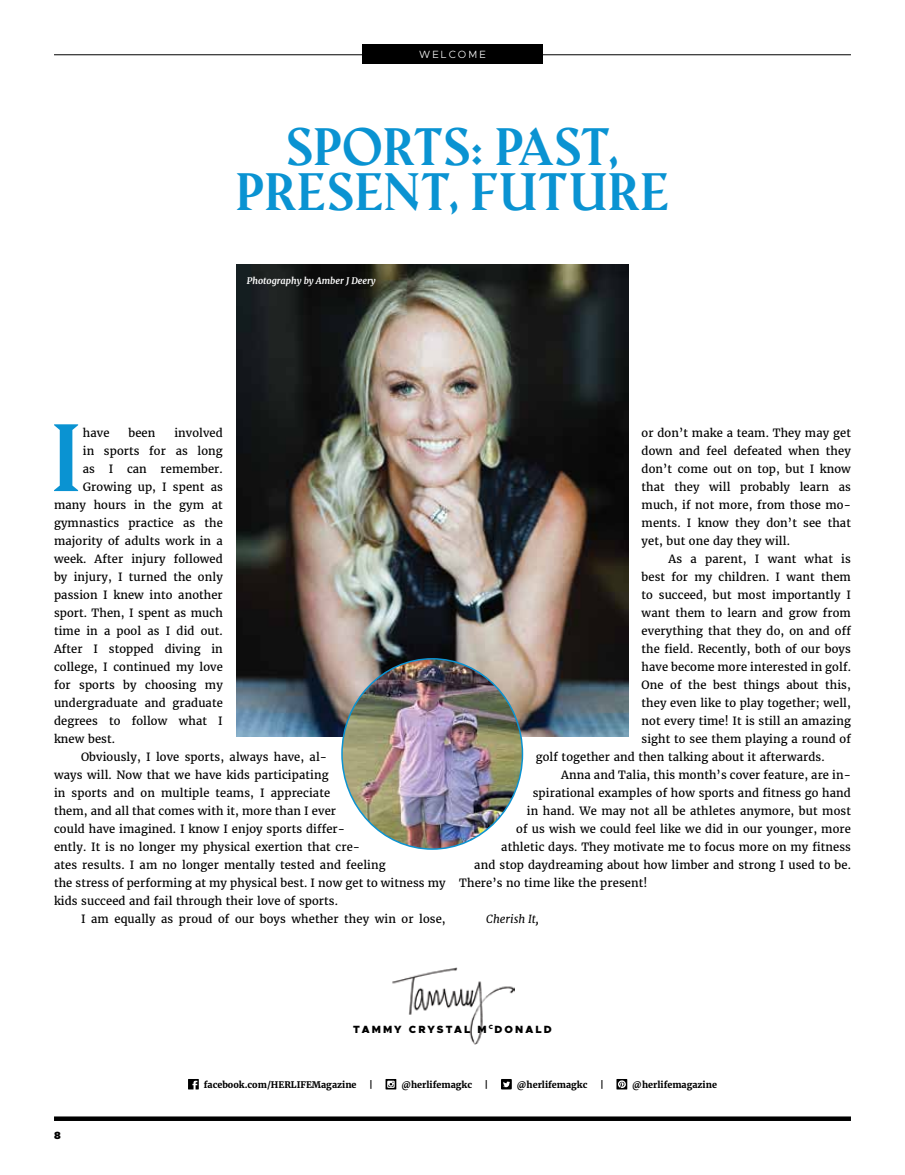
<style>
.page{position:relative;width:905px;height:1175px;background:#fff}
.page>*{position:absolute;margin:0;border:0;box-sizing:border-box;transform-origin:0 0}
.t1{font:700 87.75px "Amagro";color:#0a93d2}
.t2{font:700 48px/45px "Amagro";color:#0a93d2;text-align:center}
.t3{font:11.25px/18px "Merriweather";letter-spacing:.01em;color:#000;text-align:justify}
.t4{font:italic 11.25px "Merriweather";color:#000}
.t5{font:900 10.5px "Metropolis";letter-spacing:.2em;color:#000}
.t6{font:300 10.5px "Metropolis";letter-spacing:.2em;color:#fff}
.t7{font:700 9px "Merriweather";color:#000}
.t8{font:italic 700 9px "Merriweather";color:#fff}
</style>
<div class="page">
<hr style="left:54px;top:54px;width:796px;height:1px;background:#000">
<div style="left:362px;top:44px;width:180px;height:20px;background:#000"></div>
<img style="left:392px;top:967px;width:122px;height:77px">
<svg style="left:188px;top:1079px;width:11px;height:10px"></svg>
<svg style="left:385px;top:1079px;width:11px;height:10px"></svg>
<svg style="left:501px;top:1079px;width:11px;height:10px"></svg>
<svg style="left:616px;top:1079px;width:11px;height:10px"></svg>
<svg style="left:54px;top:1116px;width:796px;height:4px;fill:#000"></svg>
<img style="left:236px;top:265px;width:392px;height:471px">
<img style="left:342px;top:659px;width:180px;height:190px">
<p class="t6" style="left:419px;top:48px;width:68px">WELCOME</p>
<h2 class="t2" style="left:235px;top:125px;width:435px">SPORTS: PAST,<br>PRESENT, FUTURE</h2>
<p class="t8" style="left:247px;top:275px;width:130px">Photography by Amber J Deery</p>
<h1 class="t1" style="left:50px;top:403px;width:33px">I</h1>
<p class="t3" style="left:83px;top:424px;width:28px">have</p>
<p class="t3" style="left:128px;top:424px;width:28px">been</p>
<p class="t3" style="left:174px;top:424px;width:50px">involved</p>
<p class="t3" style="left:83px;top:442px;width:141px">in sports for as long</p>
<p class="t3" style="left:83px;top:460px;width:141px">as I can remember.</p>
<p class="t3" style="left:83px;top:478px;width:141px">Growing up, I spent as</p>
<p class="t3" style="left:54px;top:496px;width:170px">many hours in the gym at</p>
<p class="t3" style="left:54px;top:514px;width:170px">gymnastics practice as the</p>
<p class="t3" style="left:54px;top:532px;width:170px">majority of adults work in a</p>
<p class="t3" style="left:54px;top:550px;width:170px">week. After injury followed</p>
<p class="t3" style="left:54px;top:568px;width:170px">by injury, I turned the only</p>
<p class="t3" style="left:54px;top:586px;width:170px">passion I knew into another</p>
<p class="t3" style="left:54px;top:604px;width:170px">sport. Then, I spent as much</p>
<p class="t3" style="left:54px;top:622px;width:170px">time in a pool as I did out.</p>
<p class="t3" style="left:54px;top:640px;width:170px">After I stopped diving in</p>
<p class="t3" style="left:54px;top:658px;width:170px">college, I continued my love</p>
<p class="t3" style="left:54px;top:676px;width:170px">for sports by choosing my</p>
<p class="t3" style="left:54px;top:694px;width:170px">undergraduate and graduate</p>
<p class="t3" style="left:54px;top:712px;width:170px">degrees to follow what I</p>
<p class="t3" style="left:54px;top:730px;width:63px">knew best.</p>
<p class="t3" style="left:81px;top:748px;width:247px">Obviously, I love sports, always have, al-</p>
<p class="t3" style="left:54px;top:766px;width:276px">ways will. Now that we have kids participating</p>
<p class="t3" style="left:54px;top:784px;width:277px">in sports and on multiple teams, I appreciate</p>
<p class="t3" style="left:54px;top:802px;width:283px">them, and all that comes with it, more than I ever</p>
<p class="t3" style="left:54px;top:820px;width:292px">could have imagined. I know I enjoy sports differ-</p>
<p class="t3" style="left:54px;top:838px;width:307px">ently. It is no longer my physical exertion that cre-</p>
<p class="t3" style="left:54px;top:856px;width:333px">ates results. I am no longer mentally tested and feeling</p>
<p class="t3" style="left:54px;top:874px;width:393px">the stress of performing at my physical best. I now get to witness my</p>
<p class="t3" style="left:54px;top:892px;width:285px">kids succeed and fail through their love of sports.</p>
<p class="t3" style="left:81px;top:910px;width:366px">I am equally as proud of our boys whether they win or lose,</p>
<p class="t3" style="left:641px;top:424px;width:211px">or don’t make a team. They may get down and feel defeated when they don’t come out on top, but I know that they will probably learn as much, if not more, from those mo&shy;ments. I know they don’t see that yet, but one day they will.</p>
<p class="t3" style="left:668px;top:550px;width:184px">As a parent, I want what is</p>
<p class="t3" style="left:641px;top:568px;width:211px">best for my children. I want them</p>
<p class="t3" style="left:641px;top:586px;width:211px">to succeed, but most importantly I</p>
<p class="t3" style="left:641px;top:604px;width:211px">want them to learn and grow from</p>
<p class="t3" style="left:641px;top:622px;width:211px">everything that they do, on and off</p>
<p class="t3" style="left:641px;top:640px;width:211px">the field. Recently, both of our boys</p>
<p class="t3" style="left:641px;top:658px;width:211px">have become more interested in golf.</p>
<p class="t3" style="left:641px;top:676px;width:211px">One of the best things about this,</p>
<p class="t3" style="left:641px;top:694px;width:211px">they even like to play together; well,</p>
<p class="t3" style="left:641px;top:712px;width:211px">not every time! It is still an amazing</p>
<p class="t3" style="left:641px;top:730px;width:211px">sight to see them playing a round of</p>
<p class="t3" style="left:536px;top:748px;width:290px">golf together and then talking about it afterwards.</p>
<p class="t3" style="left:561px;top:766px;width:291px">Anna and Talia, this month’s cover feature, are in-</p>
<p class="t3" style="left:533px;top:784px;width:319px">spirational examples of how sports and fitness go hand</p>
<p class="t3" style="left:527px;top:802px;width:325px">in hand. We may not all be athletes anymore, but most</p>
<p class="t3" style="left:516px;top:820px;width:336px">of us wish we could feel like we did in our younger, more</p>
<p class="t3" style="left:501px;top:838px;width:351px">athletic days. They motivate me to focus more on my fitness</p>
<p class="t3" style="left:474px;top:856px;width:378px">and stop daydreaming about how limber and strong I used to be.</p>
<p class="t3" style="left:459px;top:874px;width:190px">There’s no time like the present!</p>
<p class="t4" style="left:486px;top:912px;width:54px">Cherish It,</p>
<p class="t5" style="left:353px;top:1022px;width:200px">TAMMY CRYSTAL M <sup>C</sup>DONALD</p>
<p class="t5" style="left:54px;top:1128px;width:8px">8</p>
<p class="t7" style="left:204px;top:1079px;width:154px">facebook.com/HERLIFEMagazine</p>
<p class="t7" style="left:369px;top:1079px;width:5px">|</p>
<p class="t7" style="left:401px;top:1079px;width:72px">@herlifemagkc</p>
<p class="t7" style="left:484px;top:1079px;width:5px">|</p>
<p class="t7" style="left:517px;top:1079px;width:72px">@herlifemagkc</p>
<p class="t7" style="left:600px;top:1079px;width:5px">|</p>
<p class="t7" style="left:632px;top:1079px;width:86px">@herlifemagazine</p>
</div>
